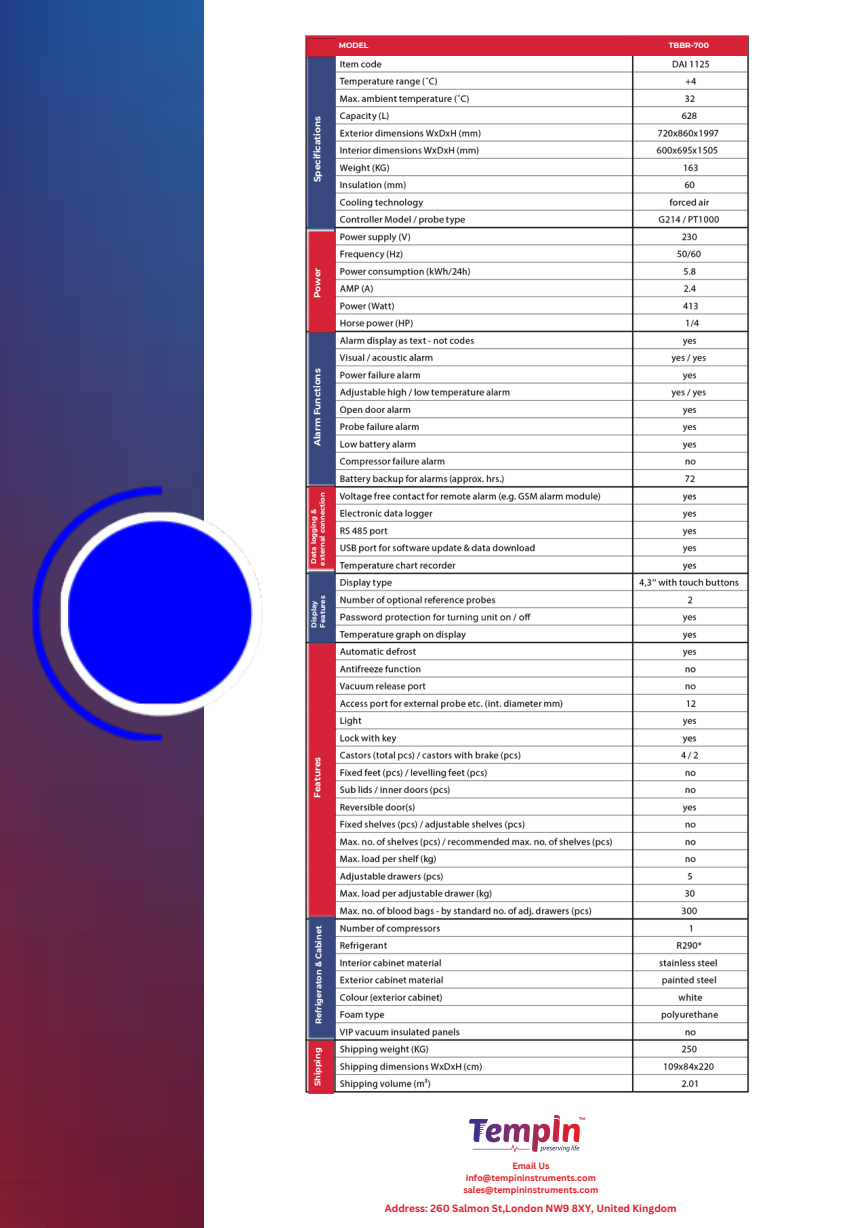
<style>
.page{position:relative;width:868px;height:1228px;background:#fff}
.page>*{position:absolute;margin:0;border:0;box-sizing:border-box;transform-origin:0 0}
.t1{font:700 10.15px "Canva Sans";color:#e41e28}
.t2{font:700 8.96px "Montserrat";color:#fff}
.t3{font:700 8.86px/12px "Canva Sans";color:#e41e28;text-align:center}
.t4{font:700 8.15px "Montserrat";color:#fff}
.t5{font:700 7.7px "Montserrat";color:#fff}
.t6{font:700 6.96px "Montserrat";color:#fff}
.t7{font:700 6.93px "Montserrat";color:#fff}
.t8{font:700 3.99px "Montserrat";color:#d52237}
</style>
<div class="page">
<img style="left:0;top:0;width:203px;height:1227px">
<img style="left:32px;top:486px;width:131px;height:255px">
<img style="left:58px;top:512px;width:205px;height:204px">
<img style="left:69px;top:521px;width:185px;height:183px">
<img style="left:469px;top:1115px;width:111px;height:37px">
<img style="left:305px;top:35px;width:444px;height:1059px">
<div style="left:306px;top:36px;width:441px;height:20px;background:#d52237"></div>
<img style="left:306px;top:38px;width:28px;height:294px">
<img style="left:306px;top:332px;width:28px;height:238px">
<img style="left:306px;top:572px;width:28px;height:467px">
<img style="left:308px;top:1039px;width:26px;height:54px">
<p class="t5" style="left:339px;top:41px;width:31px">MODEL</p>
<p class="t5" style="left:669px;top:41px;width:42px">TBBR-700</p>
<p class="t2" style="left:312px;top:182px;width:67px;rotate:-90deg">Specifications</p>
<p class="t2" style="left:312px;top:298px;width:32px;rotate:-90deg">Power</p>
<p class="t2" style="left:312px;top:446px;width:79px;rotate:-90deg">Alarm Functions</p>
<p class="t7" style="left:318px;top:565px;width:75px;rotate:-90deg">external connection</p>
<p class="t7" style="left:309px;top:563px;width:56px;rotate:-90deg">Data logging &amp;</p>
<p class="t6" style="left:310px;top:627px;width:28px;rotate:-90deg">Display</p>
<p class="t6" style="left:318px;top:627px;width:33px;rotate:-90deg">Features</p>
<p class="t2" style="left:312px;top:798px;width:43px;rotate:-90deg">Features</p>
<p class="t4" style="left:314px;top:1023px;width:100px;rotate:-90deg">Refrigeraton &amp; Cabinet</p>
<p class="t4" style="left:313px;top:1086px;width:40px;rotate:-90deg">Shipping</p>
<p class="t8" style="left:579px;top:1115px;width:8px">TM</p>
<p class="t3" style="left:463px;top:1159px;width:136px">Email Us info@tempininstruments.com sales@tempininstruments.com</p>
<p class="t1" style="left:385px;top:1200px;width:293px">Address: 260 Salmon St,London NW9 8XY, United Kingdom</p>
</div>
